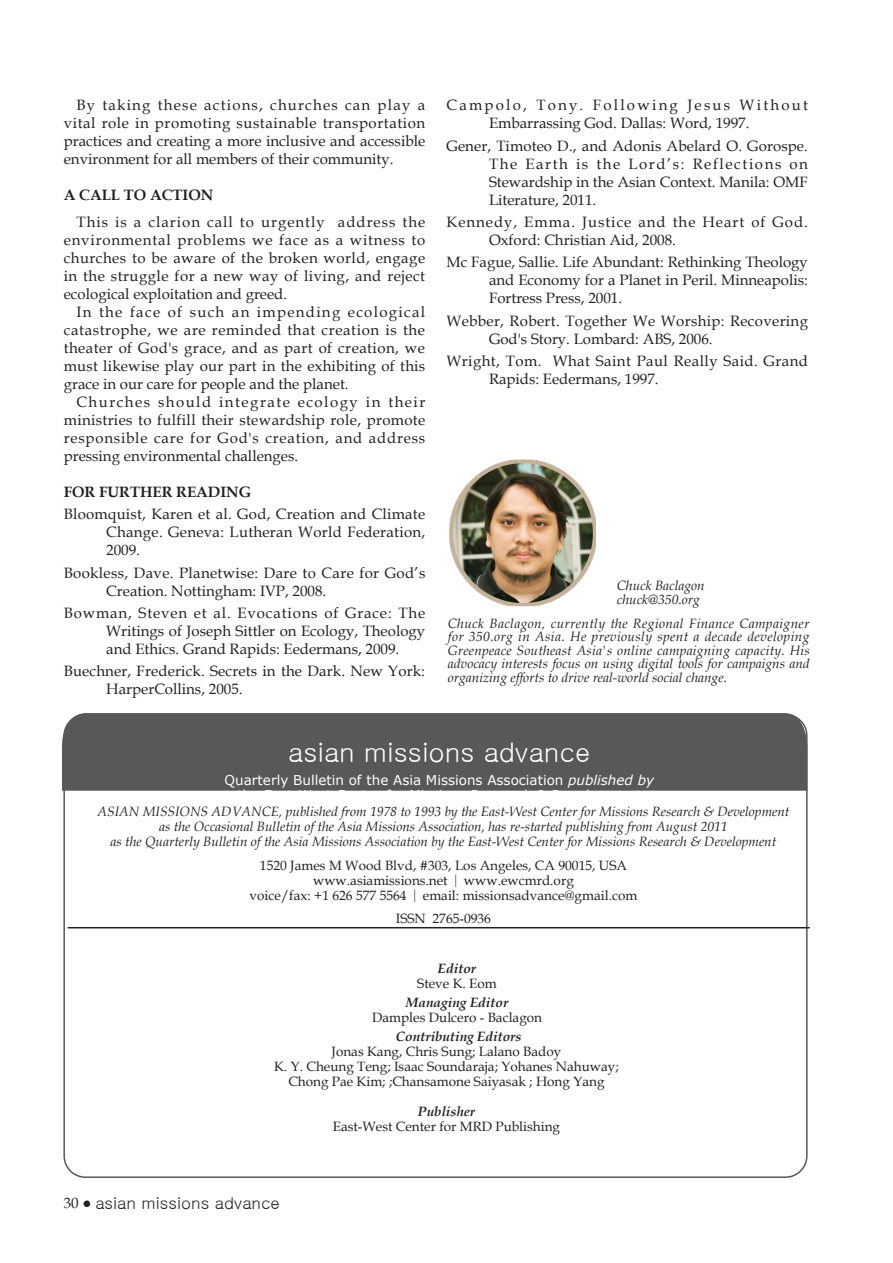
<style>
.page{position:relative;width:893px;height:1263px;background:#fff}
.page>*{position:absolute;margin:0;border:0;box-sizing:border-box;transform-origin:0 0}
.AMA-text{font:27px "Gulim";color:#fff}
.t1{font:16.5px "Gulim";color:#231f20}
.AMA-text-2{font:15px/18px "Book Antiqua";color:#231f20;text-align:justify}
.Bibliography{font:15px/18px "Book Antiqua";color:#231f20;text-align:justify}
.Bibliography-2{font:15px/18px "Book Antiqua";letter-spacing:.02em;color:#231f20}
.Bibliography-3{font:15px/18px "Book Antiqua";letter-spacing:.145em;color:#231f20}
.Bibliography-4{font:15px/18px "Book Antiqua";letter-spacing:.065em;color:#231f20}
.Bibliography-5{font:15px/18px "Book Antiqua";letter-spacing:.03em;color:#231f20}
.SubTitle{font:700 15px "Book Antiqua";color:#231f20}
.AMA-text-3{font:italic 13.5px/13.5px "Book Antiqua";color:#231f20;text-align:justify}
.AMA-text-4{font:13.5px "Book Antiqua";color:#231f20}
.AMA-text-5{font:13.5px "Verdana";color:#fff}
.AMA-text-6{font:italic 700 13.5px "Book Antiqua";color:#231f20}
.s1{font-style:italic}
.s2{font-family:"Times New Roman"}
.s3{font-family:"Book Antiqua";font-size:15px}
</style>
<div class="page">
<div style="left:62px;top:713px;width:743px;height:78px;background:#57585a"></div>
<div style="left:63px;top:714px;width:745px;height:464px;border:2px solid #57585a;border-radius:21px"></div>
<hr style="left:68px;top:927px;width:742px;height:1px;background:#231f20">
<img style="left:449px;top:459px;width:147px;height:147px">
<p class="AMA-text-2" style="left:64px;top:96px;width:363px;text-indent:13px">By taking these actions, churches can play a vital role in promoting sustainable transportation practices and creating a more inclusive and accessible environment for all members of their community.</p>
<p class="SubTitle" style="left:64px;top:185px;width:151px">A CALL TO ACTION</p>
<p class="AMA-text-2" style="left:64px;top:213px;width:363px;text-indent:13px">This is a clarion call to urgently address the environmental problems we face as a witness to churches to be aware of the broken world, engage in the struggle for a new way of living, and reject ecological exploitation and greed.</p>
<p class="AMA-text-2" style="left:64px;top:303px;width:363px;text-indent:13px">In the face of such an impending ecological catastrophe, we are reminded that creation is the theater of God's grace, and as part of creation, we must likewise play our part in the exhibiting of this grace in our care for people and the planet.</p>
<p class="AMA-text-2" style="left:64px;top:393px;width:363px;text-indent:13px">Churches should integrate ecology in their ministries to fulfill their stewardship role, promote responsible care for God's creation, and address pressing environmental challenges.</p>
<p class="SubTitle" style="left:64px;top:482px;width:189px">FOR FURTHER READING</p>
<p class="Bibliography" style="left:106px;top:505px;width:320px;text-indent:-43px">Bloomquist, Karen et al. God, Creation and Climate Change. Geneva: Lutheran World Federation, 2009.</p>
<p class="Bibliography-2" style="left:106px;top:563px;width:321px;text-indent:-43px">Bookless, Dave. Planetwise: Dare to Care for God’s<br>Creation. Nottingham: IVP, 2008.</p>
<p class="Bibliography" style="left:106px;top:603px;width:320px;text-indent:-43px">Bowman, Steven et al. Evocations of Grace: The Writings of Joseph Sittler on Ecology, Theology and Ethics. Grand Rapids: Eedermans, 2009.</p>
<p class="Bibliography" style="left:106px;top:662px;width:320px;text-indent:-43px">Buechner, Frederick. Secrets in the Dark. New York:<br>HarperCollins, 2005.</p>
<p class="Bibliography-3" style="left:489px;top:96px;width:321px;text-indent:-43px">Campolo, Tony. Following Jesus Without<br>Embarrassing God. Dallas: Word, 1997.</p>
<p class="Bibliography" style="left:489px;top:136px;width:320px;text-indent:-43px">Gener, Timoteo D., and Adonis Abelard O. Gorospe.<br>The Earth is the Lord’s: Reflections on Stewardship in the Asian Context. Manila: OMF Literature, 2011.</p>
<p class="Bibliography-4" style="left:489px;top:213px;width:320px;text-indent:-43px">Kennedy, Emma. Justice and the Heart of God.<br>Oxford: Christian Aid, 2008.</p>
<p class="Bibliography" style="left:489px;top:253px;width:320px;text-indent:-43px">Mc Fague, Sallie. Life Abundant: Rethinking Theology and Economy for a Planet in Peril. Minneapolis:<br>Fortress Press, 2001.</p>
<p class="Bibliography-2" style="left:489px;top:311px;width:320px;text-indent:-43px">Webber, Robert. Together We Worship: Recovering<br>God's Story. Lombard: ABS, 2006.</p>
<p class="Bibliography-5" style="left:489px;top:351px;width:321px;text-indent:-43px">Wright, Tom. What Saint Paul Really Said. Grand<br>Rapids: Eedermans, 1997.</p>
<p class="AMA-text-3" style="left:617px;top:578px;width:89px">Chuck Baclagon</p>
<p class="AMA-text-3" style="left:617px;top:592px;width:84px">chuck@350.org</p>
<p class="AMA-text-3" style="left:448px;top:616px;width:363px">Chuck Baclagon, currently the Regional Finance Campaigner for 350.org in Asia. He previously spent a decade developing Greenpeace Southeast Asia's online campaigning capacity. His advocacy interests focus on using digital tools for campaigns and organizing efforts to drive real-world social change.</p>
<p class="AMA-text" style="left:288px;top:739px;width:304px">asian missions advance</p>
<p class="AMA-text-5" style="left:225px;top:770px;width:431px">Quarterly Bulletin of the Asia Missions Association <span class="s1">published by</span></p>
<p class="AMA-text-3" style="left:97px;top:804px;width:693px">ASIAN MISSIONS ADVANCE, published from 1978 to 1993 by the East-West Center for Missions Research &amp; Development</p>
<p class="AMA-text-3" style="left:159px;top:819px;width:570px">as the Occasional Bulletin of the Asia Missions Association, has re-started publishing from August 2011</p>
<p class="AMA-text-3" style="left:111px;top:834px;width:667px">as the Quarterly Bulletin of the Asia Missions Association by the East-West Center for Missions Research &amp; Development</p>
<p class="AMA-text-4" style="left:260px;top:855px;width:369px">1520 James M Wood Blvd, #303, Los Angeles, CA 90015, USA</p>
<p class="AMA-text-4" style="left:313px;top:870px;width:262px">www.asiamissions.net <span class="s2">|</span> www.ewcmrd.org</p>
<p class="AMA-text-4" style="left:250px;top:885px;width:389px">voice/fax: +1 626 577 5564 <span class="s2">|</span> email: missionsadvance@gmail.com</p>
<p class="AMA-text-4" style="left:396px;top:909px;width:97px">ISSN 2765-0936</p>
<p class="AMA-text-6" style="left:438px;top:959px;width:40px">Editor</p>
<p class="AMA-text-4" style="left:417px;top:974px;width:81px">Steve K. Eom</p>
<p class="AMA-text-6" style="left:406px;top:993px;width:104px">Managing Editor</p>
<p class="AMA-text-4" style="left:372px;top:1008px;width:172px">Damples Dulcero - Baclagon</p>
<p class="AMA-text-6" style="left:396px;top:1027px;width:127px">Contributing Editors</p>
<p class="AMA-text-4" style="left:332px;top:1042px;width:231px">Jonas Kang, Chris Sung; Lalano Badoy</p>
<p class="AMA-text-4" style="left:274px;top:1057px;width:346px">K. Y. Cheung Teng; Isaac Soundaraja; Yohanes Nahuway;</p>
<p class="AMA-text-4" style="left:288px;top:1072px;width:318px">Chong Pae Kim; ;Chansamone Saiyasak ; Hong Yang</p>
<p class="AMA-text-6" style="left:418px;top:1102px;width:59px">Publisher</p>
<p class="AMA-text-4" style="left:333px;top:1117px;width:229px">East-West Center for MRD Publishing</p>
<p class="t1" style="left:64px;top:1195px;width:218px"><span class="s3">30 ●</span> asian missions advance</p>
</div>
